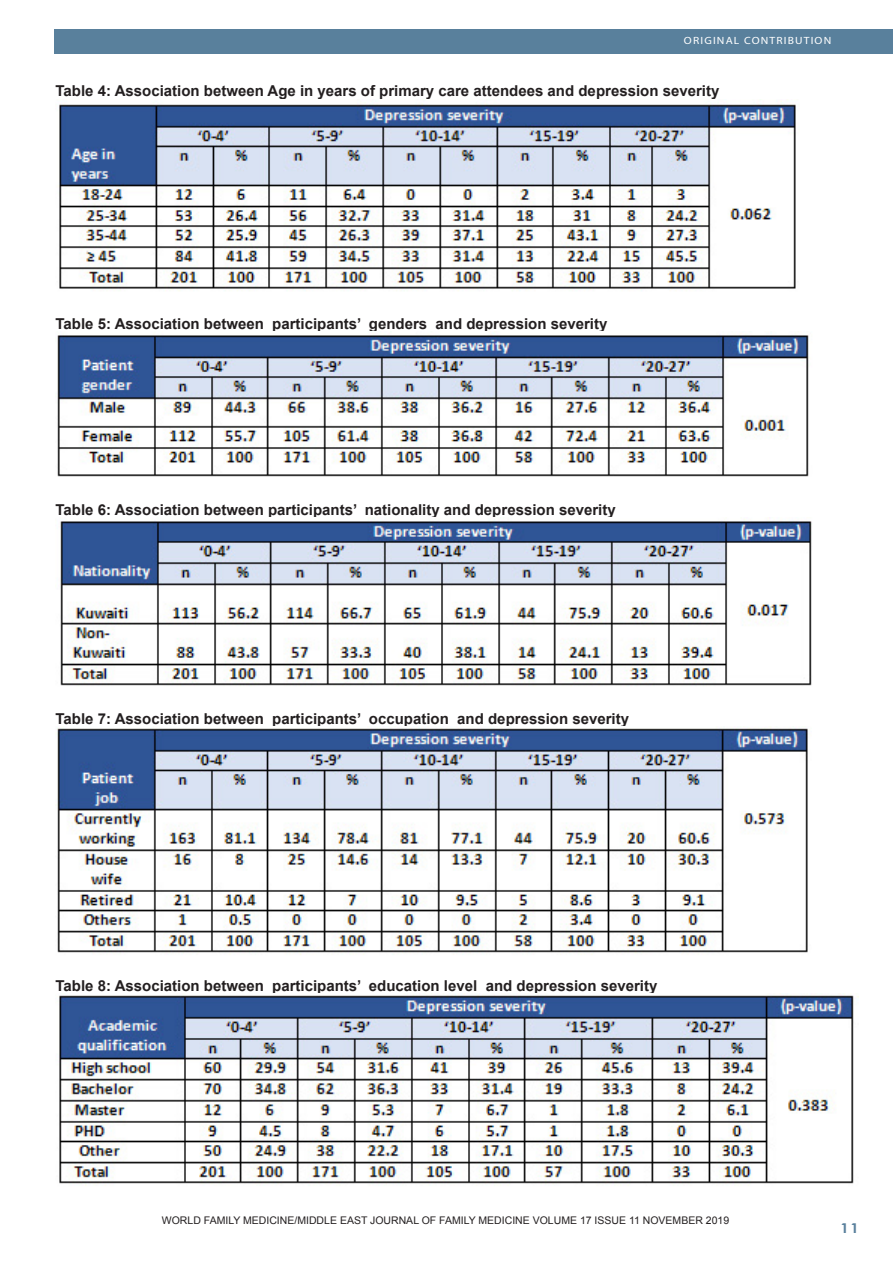
<style>
.page{position:relative;width:893px;height:1263px;background:#fff}
.page>*{position:absolute;margin:0;border:0;box-sizing:border-box;transform-origin:0 0}
.Footnote_Text{font:700 15px "Arial";color:#231f20}
.t1{font:700 13.5px "Century Gothic";color:#59809c;scale:1.1 1}
.Footnote_Text-2{font:10.5px "Arial";color:#231f20}
.t2{font:10.5px "Myriad";letter-spacing:.1em;color:#fff;scale:1.1 1}
</style>
<div class="page">
<div style="left:54px;top:30px;width:839px;height:24px;background:#59809c"></div>
<img style="left:58px;top:99px;width:738px;height:192px">
<img style="left:57px;top:333px;width:752px;height:144px">
<img style="left:60px;top:519px;width:752px;height:167px">
<img style="left:57px;top:726px;width:751px;height:229px">
<img style="left:59px;top:993px;width:799px;height:193px">
<p class="t2" style="left:684px;top:35px;width:135px">ORIGINAL CONTRIBUTION</p>
<p class="Footnote_Text" style="left:56px;top:81px;width:665px">Table 4: Association between Age in years of primary care attendees and depression severity</p>
<p class="Footnote_Text" style="left:56px;top:314px;width:553px">Table 5: Association between participants’ genders and depression severity</p>
<p class="Footnote_Text" style="left:56px;top:500px;width:562px">Table 6: Association between participants’ nationality and depression severity</p>
<p class="Footnote_Text" style="left:56px;top:708px;width:575px">Table 7: Association between participants’ occupation and depression severity</p>
<p class="Footnote_Text" style="left:56px;top:975px;width:603px">Table 8: Association between participants’ education level and depression severity</p>
<p class="Footnote_Text-2" style="left:162px;top:1214px;width:569px">WORLD FAMILY MEDICINE/MIDDLE EAST JOURNAL OF FAMILY MEDICINE VOLUME 17 ISSUE 11 NOVEMBER 2019</p>
<p class="Footnote_Text-2" style="left:586px;top:1214px;width:7px">5</p>
<p class="Footnote_Text-2" style="left:626px;top:1214px;width:41px">10, DEC</p>
<p class="Footnote_Text-2" style="left:723px;top:1214px;width:7px">7</p>
<p class="t1" style="left:840px;top:1218px;width:18px">11</p>
</div>
